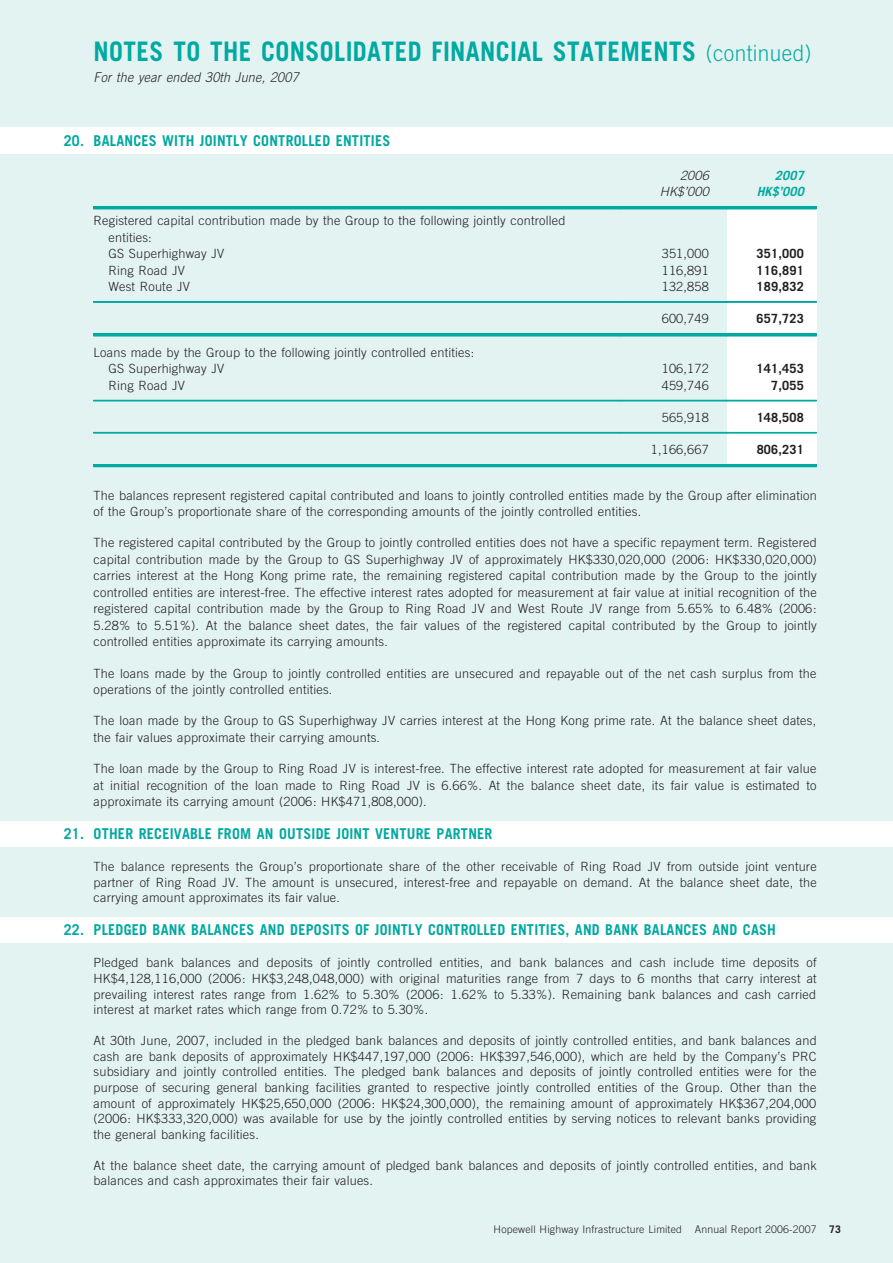
<style>
.page{position:relative;width:893px;height:1263px;background:#e3f3f1}
.page>*{position:absolute;margin:0;border:0;box-sizing:border-box;transform-origin:0 0}
.t1{font:26.85px "Adv O Tb 03 e 4648.B";letter-spacing:.02em;color:#00a9a1;scale:.93 1}
.t2{font:15px "Adv O Tb 03 e 4648.B";letter-spacing:.02em;color:#00a9a1;scale:.95 1}
.t3{font:13.5px "Adv O Ta 82 dc 243.I";letter-spacing:.02em;color:#231f20;scale:.93 1}
.t4{font:12.75px/15.8px "Adv O Td 710 a 12 c";letter-spacing:.02em;color:#231f20}
.t5{font:12.75px "Adv O Tb 03 e 4648.B";letter-spacing:.02em;color:#231f20}
.t6{font:12.75px "Adv O Ta 82 dc 243.I";letter-spacing:.02em;color:#231f20}
.t7{font:12.75px "Adv OT72 cf 81 eb.BI";letter-spacing:.02em;color:#00a9a1}
.t8{font:10.5px "Adv O Td 710 a 12 c";letter-spacing:.025em;color:#231f20}
.s1{font-family:"Adv O Td 710 a 12 c";font-size:22.35px}
.s2{font-style:inherit}
.s3{font-family:"Adv O Tb 03 e 4648.B"}
</style>
<div class="page">
<div style="left:0;top:128px;width:893px;height:26px;background:#fff"></div>
<div style="left:727px;top:209px;width:89px;height:258px;background:#fff"></div>
<div style="left:0;top:821px;width:893px;height:25px;background:#fff"></div>
<div style="left:0;top:917px;width:893px;height:26px;background:#fff"></div>
<div style="left:94px;top:207px;width:525px;height:2px;border:1px solid #00a9a1"></div>
<div style="left:619px;top:207px;width:108px;height:2px;border:1px solid #00a9a1"></div>
<div style="left:727px;top:207px;width:89px;height:2px;border:1px solid #00a9a1"></div>
<div style="left:94px;top:302px;width:525px;height:1px;border:1px solid #00a9a1"></div>
<div style="left:619px;top:302px;width:108px;height:1px;border:1px solid #00a9a1"></div>
<div style="left:727px;top:302px;width:89px;height:1px;border:1px solid #00a9a1"></div>
<div style="left:94px;top:334px;width:525px;height:2px;border:1px solid #00a9a1"></div>
<div style="left:619px;top:334px;width:108px;height:2px;border:1px solid #00a9a1"></div>
<div style="left:727px;top:334px;width:89px;height:2px;border:1px solid #00a9a1"></div>
<div style="left:94px;top:400px;width:525px;height:1px;border:1px solid #00a9a1"></div>
<div style="left:619px;top:400px;width:108px;height:1px;border:1px solid #00a9a1"></div>
<div style="left:727px;top:400px;width:89px;height:1px;border:1px solid #00a9a1"></div>
<div style="left:94px;top:432px;width:525px;height:1px;border:1px solid #00a9a1"></div>
<div style="left:619px;top:432px;width:108px;height:1px;border:1px solid #00a9a1"></div>
<div style="left:727px;top:432px;width:89px;height:1px;border:1px solid #00a9a1"></div>
<div style="left:94px;top:464px;width:525px;height:3px;border:1px solid #00a9a1"></div>
<div style="left:619px;top:464px;width:108px;height:3px;border:1px solid #00a9a1"></div>
<div style="left:727px;top:464px;width:89px;height:3px;border:1px solid #00a9a1"></div>
<h1 class="t1" style="left:94px;top:42px;width:773px">NOTES TO THE CONSOLIDATED FINANCIAL STATEMENTS <span class="s1">(continued)</span></h1>
<p class="t3" style="left:94px;top:72px;width:222px">For the year ended 30th June, 2007</p>
<p class="t2" style="left:64px;top:135px;width:345px">20. BALANCES WITH JOINTLY CONTROLLED ENTITIES</p>
<p class="t4" style="left:108px;top:214px;width:458px;line-height:16.5px;text-indent:-15px">Registered capital contribution made by the Group to the following jointly controlled entities:<br>GS Superhighway JV</p>
<p class="t6" style="left:680px;top:171px;width:30px">2006</p>
<p class="t7" style="left:775px;top:171px;width:30px">2007</p>
<p class="t6" style="left:660px;top:187px;width:51px">HK$<span class="s2">’</span>000</p>
<p class="t7" style="left:757px;top:187px;width:49px">HK$<span class="s2">’</span>000</p>
<p class="t4" style="left:662px;top:247px;width:49px">351,000</p>
<p class="t5" style="left:757px;top:249px;width:49px">351,000</p>
<p class="t4" style="left:108px;top:263px;width:78px">Ring Road JV</p>
<p class="t4" style="left:662px;top:263px;width:49px">116,891</p>
<p class="t5" style="left:757px;top:265px;width:49px">116,891</p>
<p class="t4" style="left:108px;top:280px;width:83px">West Route JV</p>
<p class="t4" style="left:662px;top:280px;width:49px">132,858</p>
<p class="t5" style="left:757px;top:282px;width:49px">189,832</p>
<p class="t4" style="left:662px;top:312px;width:49px">600,749</p>
<p class="t5" style="left:757px;top:314px;width:49px">657,723</p>
<p class="t4" style="left:108px;top:345px;width:367px;line-height:16.4px;text-indent:-15px">Loans made by the Group to the following jointly controlled entities:<br>GS Superhighway JV</p>
<p class="t4" style="left:662px;top:362px;width:49px">106,172</p>
<p class="t5" style="left:757px;top:364px;width:49px">141,453</p>
<p class="t4" style="left:108px;top:378px;width:78px">Ring Road JV</p>
<p class="t4" style="left:662px;top:378px;width:49px">459,746</p>
<p class="t5" style="left:771px;top:381px;width:34px">7,055</p>
<p class="t4" style="left:662px;top:411px;width:49px">565,918</p>
<p class="t5" style="left:757px;top:413px;width:49px">148,508</p>
<p class="t4" style="left:651px;top:443px;width:59px">1,166,667</p>
<p class="t5" style="left:757px;top:445px;width:49px">806,231</p>
<p class="t4" style="left:94px;top:488px;width:725px;line-height:16.4px">The balances represent registered capital contributed and loans to jointly controlled entities made by the Group after elimination of the Group<span class="s2">’</span>s proportionate share of the corresponding amounts of the jointly controlled entities.</p>
<p class="t4" style="left:94px;top:536px;width:725px;line-height:16.5px;text-align:justify">The registered capital contributed by the Group to jointly controlled entities does not have a specific repayment term. Registered capital contribution made by the Group to GS Superhighway JV of approximately HK$330,020,000 (2006: HK$330,020,000) carries interest at the Hong Kong prime rate, the remaining registered capital contribution made by the Group to the jointly controlled entities are interest-free. The effective interest rates adopted for measurement at fair value at initial recognition of the registered capital contribution made by the Group to Ring Road JV and West Route JV range from 5.65% to 6.48% (2006:<br>5.28% to 5.51%). At the balance sheet dates, the fair values of the registered capital contributed by the Group to jointly controlled entities approximate its carrying amounts.</p>
<p class="t4" style="left:94px;top:666px;width:724px;line-height:16.4px">The loans made by the Group to jointly controlled entities are unsecured and repayable out of the net cash surplus from the operations of the jointly controlled entities.</p>
<p class="t4" style="left:94px;top:714px;width:724px;line-height:16.5px">The loan made by the Group to GS Superhighway JV carries interest at the Hong Kong prime rate. At the balance sheet dates, the fair values approximate their carrying amounts.</p>
<p class="t4" style="left:94px;top:761px;width:724px;line-height:16.4px;text-align:justify">The loan made by the Group to Ring Road JV is interest-free. The effective interest rate adopted for measurement at fair value at initial recognition of the loan made to Ring Road JV is 6.66%. At the balance sheet date, its fair value is estimated to approximate its carrying amount (2006: HK$471,808,000).</p>
<p class="t2" style="left:64px;top:828px;width:453px">21. OTHER RECEIVABLE FROM AN OUTSIDE JOINT VENTURE PARTNER</p>
<p class="t4" style="left:94px;top:860px;width:725px;text-align:justify">The balance represents the Group<span class="s2">’</span>s proportionate share of the other receivable of Ring Road JV from outside joint venture partner of Ring Road JV. The amount is unsecured, interest-free and repayable on demand. At the balance sheet date, the carrying amount approximates its fair value.</p>
<p class="t2" style="left:64px;top:924px;width:751px">22. PLEDGED BANK BALANCES AND DEPOSITS OF JOINTLY CONTROLLED ENTITIES, AND BANK BALANCES AND CASH</p>
<p class="t4" style="left:94px;top:956px;width:725px;text-align:justify">Pledged bank balances and deposits of jointly controlled entities, and bank balances and cash include time deposits of HK$4,128,116,000 (2006: HK$3,248,048,000) with original maturities range from 7 days to 6 months that carry interest at prevailing interest rates range from 1.62% to 5.30% (2006: 1.62% to 5.33%). Remaining bank balances and cash carried interest at market rates which range from 0.72% to 5.30%.</p>
<p class="t4" style="left:94px;top:1034px;width:725px;text-align:justify">At 30th June, 2007, included in the pledged bank balances and deposits of jointly controlled entities, and bank balances and cash are bank deposits of approximately HK$447,197,000 (2006: HK$397,546,000), which are held by the Company<span class="s2">’</span>s PRC subsidiary and jointly controlled entities. The pledged bank balances and deposits of jointly controlled entities were for the purpose of securing general banking facilities granted to respective jointly controlled entities of the Group. Other than the amount of approximately HK$25,650,000 (2006: HK$24,300,000), the remaining amount of approximately HK$367,204,000 (2006: HK$333,320,000) was available for use by the jointly controlled entities by serving notices to relevant banks providing the general banking facilities.</p>
<p class="t4" style="left:94px;top:1158px;width:725px">At the balance sheet date, the carrying amount of pledged bank balances and deposits of jointly controlled entities, and bank balances and cash approximates their fair values.</p>
<p class="t8" style="left:494px;top:1226px;width:349px">Hopewell Highway Infrastructure Limited Annual Report 2006-2007 <span class="s3">73</span></p>
</div>
